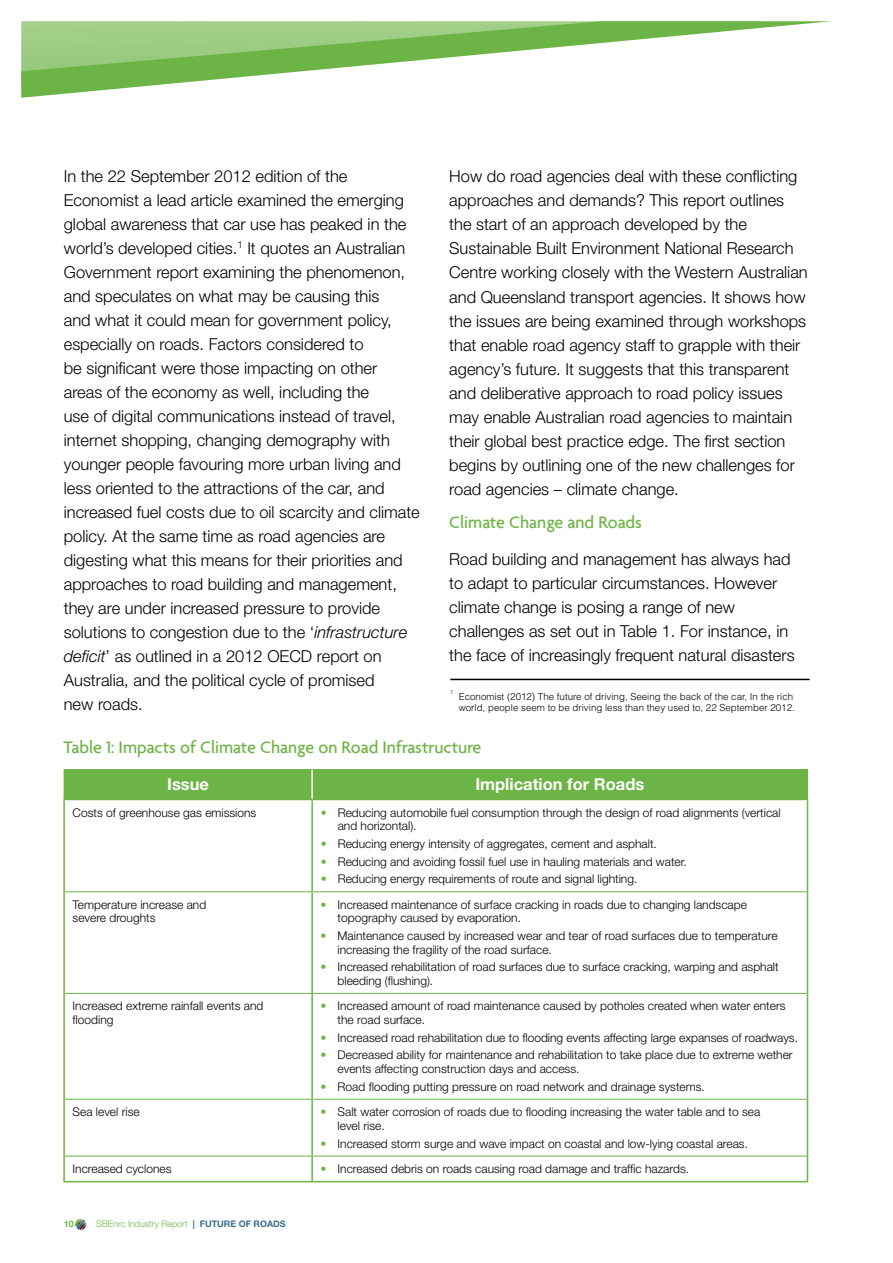
<style>
.page{position:relative;width:893px;height:1263px;background:#fff}
.page>*{position:absolute;margin:0;border:0;box-sizing:border-box;transform-origin:0 0}
.t1{font:500 18px "Agenda";color:#6cb445}
.t2{font:300 16.5px/24px "Helvetica Neue LT Std";color:#000}
.t3{font:700 16.5px "Helvetica Neue LT Std";color:#fff}
.t4{font:300 12px/13.5px "Helvetica Neue LT Std";color:#000}
.t5{font:300 9.75px/11.2px "Helvetica LT Std";color:#000}
.t6{font:300 9px "Helvetica Neue LT Std";color:#6cb445}
.t7{font:700 9px "Helvetica Neue LT Std";color:#6cb445}
.t8{font:300 5.7px "Helvetica LT Std";color:#000}
.s1{font-style:italic}
.s2{color:#6cb445}
.s3{font-weight:700;color:#396e8f}
</style>
<div class="page">
<svg style="left:75px;top:1219px;width:11px;height:11px"></svg>
<svg style="left:21px;top:21px;width:810px;height:77px"></svg>
<svg style="left:21px;top:21px;width:741px;height:65px"></svg>
<hr style="left:450px;top:679px;width:360px;height:1px;background:#000">
<div style="left:64px;top:769px;width:744px;height:30px;background:#6cb445"></div>
<hr style="left:63px;top:799px;width:249px;height:1px;background:#6cb445">
<hr style="left:63px;top:800px;width:2px;height:92px;background:#6cb445">
<hr style="left:312px;top:799px;width:496px;height:1px;background:#6cb445">
<hr style="left:311px;top:800px;width:2px;height:91px;background:#6cb445">
<hr style="left:807px;top:800px;width:1px;height:92px;background:#6cb445">
<hr style="left:63px;top:892px;width:2px;height:101px;background:#6cb445">
<hr style="left:311px;top:892px;width:2px;height:101px;background:#6cb445">
<hr style="left:807px;top:892px;width:1px;height:101px;background:#6cb445">
<hr style="left:63px;top:993px;width:2px;height:106px;background:#6cb445">
<hr style="left:311px;top:994px;width:2px;height:105px;background:#6cb445">
<hr style="left:807px;top:993px;width:1px;height:106px;background:#6cb445">
<hr style="left:63px;top:1099px;width:2px;height:57px;background:#6cb445">
<hr style="left:311px;top:1099px;width:2px;height:57px;background:#6cb445">
<hr style="left:807px;top:1099px;width:1px;height:57px;background:#6cb445">
<hr style="left:63px;top:1156px;width:2px;height:25px;background:#6cb445">
<hr style="left:311px;top:1156px;width:2px;height:25px;background:#6cb445">
<svg style="left:807px;top:1156px;width:1px;height:25px"></svg>
<hr style="left:63px;top:1181px;width:249px;height:1px;background:#6cb445">
<hr style="left:312px;top:1181px;width:496px;height:1px;background:#6cb445">
<hr style="left:65px;top:891px;width:247px;height:1px;background:#6cb445">
<hr style="left:312px;top:891px;width:495px;height:1px;background:#6cb445">
<hr style="left:65px;top:993px;width:247px;height:1px;background:#6cb445">
<hr style="left:312px;top:993px;width:495px;height:1px;background:#6cb445">
<hr style="left:65px;top:1099px;width:247px;height:1px;background:#6cb445">
<hr style="left:312px;top:1099px;width:495px;height:1px;background:#6cb445">
<hr style="left:65px;top:1156px;width:247px;height:1px;background:#6cb445">
<hr style="left:312px;top:1156px;width:495px;height:1px;background:#6cb445">
<hr style="left:311px;top:770px;width:2px;height:29px;background:#fff">
<p class="t2" style="left:64px;top:164px;width:358px">In the 22 September 2012 edition of the Economist a lead article examined the emerging global awareness that car use has peaked in the world’s developed cities.<sup>1</sup> It quotes an Australian Government report examining the phenomenon, and speculates on what may be causing this<br>and what it could mean for government policy, especially on roads. Factors considered to<br>be significant were those impacting on other areas of the economy as well, including the<br>use of digital communications instead of travel, internet shopping, changing demography with younger people favouring more urban living and less oriented to the attractions of the car, and increased fuel costs due to oil scarcity and climate policy. At the same time as road agencies are digesting what this means for their priorities and approaches to road building and management, they are under increased pressure to provide solutions to congestion due to the ‘<span class="s1">infrastructure deficit</span>’ as outlined in a 2012 OECD report on Australia, and the political cycle of promised<br>new roads.</p>
<p class="t2" style="left:449px;top:164px;width:360px">How do road agencies deal with these conflicting approaches and demands? This report outlines the start of an approach developed by the Sustainable Built Environment National Research Centre working closely with the Western Australian and Queensland transport agencies. It shows how the issues are being examined through workshops that enable road agency staff to grapple with their agency’s future. It suggests that this transparent and deliberative approach to road policy issues may enable Australian road agencies to maintain their global best practice edge. The first section begins by outlining one of the new challenges for road agencies – climate change.</p>
<p class="t1" style="left:449px;top:511px;width:194px">Climate Change and Roads</p>
<p class="t2" style="left:449px;top:547px;width:347px">Road building and management has always had to adapt to particular circumstances. However climate change is posing a range of new challenges as set out in Table 1. For instance, in the face of increasingly frequent natural disasters</p>
<p class="t8" style="left:450px;top:689px;width:5px">1</p>
<p class="t5" style="left:459px;top:690px;width:337px">Economist (2012) The future of driving, Seeing the back of the car, In the rich world, people seem to be driving less than they used to, 22 September 2012.</p>
<p class="t1" style="left:63px;top:736px;width:420px">Table 1: Impacts of Climate Change on Road Infrastructure</p>
<p class="t3" style="left:167px;top:774px;width:43px">Issue</p>
<p class="t3" style="left:475px;top:774px;width:170px">Implication for Roads</p>
<p class="t4" style="left:73px;top:805px;width:185px">Costs of greenhouse gas emissions</p>
<p class="t4" style="left:338px;top:805px;width:444px;text-indent:-17px"><span class="s2">•</span> Reducing automobile fuel consumption through the design of road alignments (vertical and horizontal).</p>
<p class="t4" style="left:321px;top:836px;width:338px"><span class="s2">•</span> Reducing energy intensity of aggregates, cement and asphalt.</p>
<p class="t4" style="left:321px;top:854px;width:368px"><span class="s2">•</span> Reducing and avoiding fossil fuel use in hauling materials and water.</p>
<p class="t4" style="left:321px;top:872px;width:318px"><span class="s2">•</span> Reducing energy requirements of route and signal lighting.</p>
<p class="t4" style="left:73px;top:897px;width:135px">Temperature increase and severe droughts</p>
<p class="t4" style="left:338px;top:897px;width:411px;text-indent:-17px"><span class="s2">•</span> Increased maintenance of surface cracking in roads due to changing landscape topography caused by evaporation.</p>
<p class="t4" style="left:338px;top:929px;width:441px;text-indent:-17px"><span class="s2">•</span> Maintenance caused by increased wear and tear of road surfaces due to temperature increasing the fragility of the road surface.</p>
<p class="t4" style="left:338px;top:960px;width:443px;text-indent:-17px"><span class="s2">•</span> Increased rehabilitation of road surfaces due to surface cracking, warping and asphalt bleeding (flushing).</p>
<p class="t4" style="left:73px;top:999px;width:192px">Increased extreme rainfall events and flooding</p>
<p class="t4" style="left:338px;top:999px;width:449px;text-indent:-17px"><span class="s2">•</span> Increased amount of road maintenance caused by potholes created when water enters the road surface.</p>
<p class="t4" style="left:321px;top:1030px;width:479px"><span class="s2">•</span> Increased road rehabilitation due to flooding events affecting large expanses of roadways.</p>
<p class="t4" style="left:338px;top:1048px;width:457px;text-indent:-17px"><span class="s2">•</span> Decreased ability for maintenance and rehabilitation to take place due to extreme wether events affecting construction days and access.</p>
<p class="t4" style="left:321px;top:1079px;width:386px"><span class="s2">•</span> Road flooding putting pressure on road network and drainage systems.</p>
<p class="t4" style="left:73px;top:1105px;width:69px">Sea level rise</p>
<p class="t4" style="left:338px;top:1105px;width:424px;text-indent:-17px"><span class="s2">•</span> Salt water corrosion of roads due to flooding increasing the water table and to sea level rise.</p>
<p class="t4" style="left:321px;top:1136px;width:429px"><span class="s2">•</span> Increased storm surge and wave impact on coastal and low-lying coastal areas.</p>
<p class="t4" style="left:73px;top:1162px;width:100px">Increased cyclones</p>
<p class="t4" style="left:321px;top:1162px;width:370px"><span class="s2">•</span> Increased debris on roads causing road damage and traffic hazards.</p>
<p class="t7" style="left:64px;top:1218px;width:12px">10</p>
<p class="t6" style="left:96px;top:1218px;width:191px">SBEnrc Industry Report <span class="s3">| FUTURE OF ROADS</span></p>
</div>
